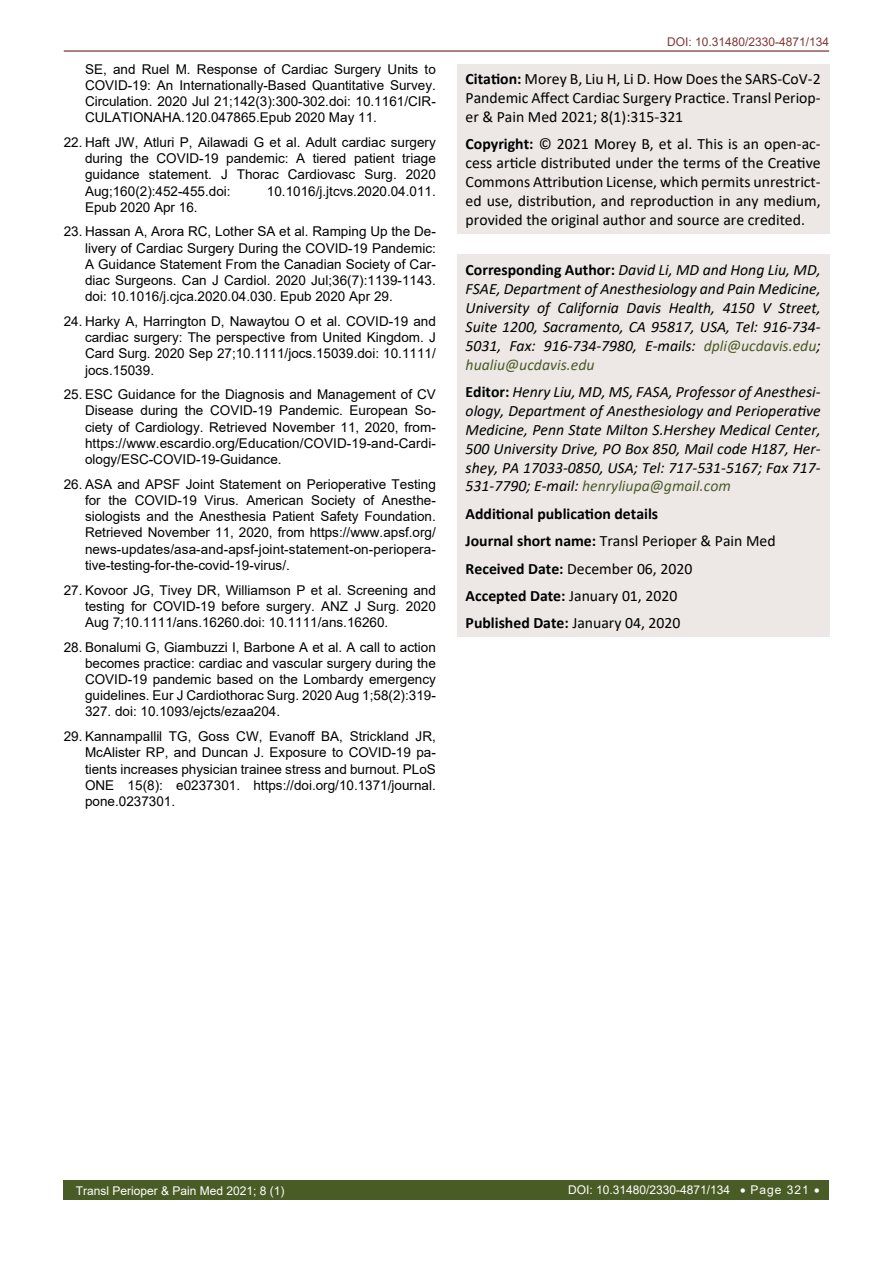
<style>
.page{position:relative;width:893px;height:1263px;background:#fff}
.page>*{position:absolute;margin:0;border:0;box-sizing:border-box;transform-origin:0 0}
.t1{font:italic 15.75px/18.9px "Calibri";color:#000;text-align:justify}
.t2{font:15.75px/18.9px "Calibri";color:#000;text-align:justify}
.t3{font:700 15.75px/27.5px "Calibri";color:#000}
.t4{font:13.5px/16.2px "Arial";color:#000;text-align:justify}
.t5{font:12px "Arial";color:#fff}
.t6{font:12px "Arial";color:#803836}
.s1{font-weight:700}
.s2{font-weight:700;font-style:normal}
.s3{color:#4a5c26}
.s4{color:#4c5e2a}
.s5{font-weight:400}
</style>
<div class="page">
<hr style="left:64px;top:50px;width:765px;height:2px;background:#803836">
<div style="left:64px;top:1180px;width:765px;height:19px;background:#4a5c26"></div>
<div style="left:457px;top:64px;width:372px;height:169px;background:#ede8e6"></div>
<div style="left:457px;top:255px;width:372px;height:382px;background:#ede8e6"></div>
<p class="t4" style="left:85px;top:61px;width:352px">SE, and Ruel M. Response of Cardiac Surgery Units to COVID-19: An Internationally-Based Quantitative Survey.<br>Circulation. 2020 Jul 21;142(3):300-302.doi: 10.1161/CIR-CULATIONAHA.120.047865.Epub 2020 May 11.</p>
<p class="t4" style="left:85px;top:134px;width:352px;text-indent:-21px">22. Haft JW, Atluri P, Ailawadi G et al. Adult cardiac surgery during the COVID-19 pandemic: A tiered patient triage guidance statement. J Thorac Cardiovasc Surg. 2020<br>Aug;160(2):452-455.doi:</p>
<p class="t4" style="left:267px;top:183px;width:170px">10.1016/j.jtcvs.2020.04.011.</p>
<p class="t4" style="left:85px;top:199px;width:114px">Epub 2020 Apr 16.</p>
<p class="t4" style="left:85px;top:223px;width:352px;text-indent:-21px">23. Hassan A, Arora RC, Lother SA et al. Ramping Up the De&shy;livery of Cardiac Surgery During the COVID-19 Pandemic:<br>A Guidance Statement From the Canadian Society of Car&shy;diac Surgeons. Can J Cardiol. 2020 Jul;36(7):1139-1143. doi: 10.1016/j.cjca.2020.04.030. Epub 2020 Apr 29.</p>
<p class="t4" style="left:85px;top:313px;width:352px;text-indent:-21px">24. Harky A, Harrington D, Nawaytou O et al. COVID-19 and cardiac surgery: The perspective from United Kingdom. J Card Surg. 2020 Sep 27;10.1111/jocs.15039.doi: 10.1111/ jocs.15039.</p>
<p class="t4" style="left:85px;top:386px;width:352px;text-indent:-21px">25. ESC Guidance for the Diagnosis and Management of CV Disease during the COVID-19 Pandemic. European So&shy;ciety of Cardiology. Retrieved November 11, 2020, from&shy;https://www.escardio.org/Education/COVID-19-and-Cardi&shy;ology/ESC-COVID-19-Guidance.</p>
<p class="t4" style="left:85px;top:476px;width:352px;text-indent:-21px">26. ASA and APSF Joint Statement on Perioperative Testing for the COVID-19 Virus. American Society of Anesthe&shy;siologists and the Anesthesia Patient Safety Foundation.<br>Retrieved November 11, 2020, from https://www.apsf.org/ news-updates/asa-and-apsf-joint-statement-on-periopera&shy;tive-testing-for-the-covid-19-virus/.</p>
<p class="t4" style="left:85px;top:582px;width:352px;text-indent:-21px">27. Kovoor JG, Tivey DR, Williamson P et al. Screening and testing for COVID-19 before surgery. ANZ J Surg. 2020<br>Aug 7;10.1111/ans.16260.doi: 10.1111/ans.16260.</p>
<p class="t4" style="left:85px;top:639px;width:352px;text-indent:-21px">28. Bonalumi G, Giambuzzi I, Barbone A et al. A call to action becomes practice: cardiac and vascular surgery during the COVID-19 pandemic based on the Lombardy emergency guidelines. Eur J Cardiothorac Surg. 2020 Aug 1;58(2):319- 327. doi: 10.1093/ejcts/ezaa204.</p>
<p class="t4" style="left:85px;top:728px;width:352px;text-indent:-21px">29. Kannampallil TG, Goss CW, Evanoff BA, Strickland JR, McAlister RP, and Duncan J. Exposure to COVID-19 pa&shy;tients increases physician trainee stress and burnout. PLoS ONE 15(8): e0237301. https://doi.org/10.1371/journal. pone.0237301.</p>
<p class="t6" style="left:667px;top:34px;width:164px">DOI: 10.31480/2330-4871/134</p>
<p class="t2" style="left:466px;top:69px;width:357px"><span class="s1">Citation:</span> Morey B, Liu H, Li D. How Does the SARS-CoV-2<br>Pandemic Affect Cardiac Surgery Practice. Transl Periop&shy;er &amp; Pain Med 2021; 8(1):315-321</p>
<p class="t2" style="left:466px;top:134px;width:357px"><span class="s1">Copyright:</span> © 2021 Morey B, et al. This is an open-ac&shy;cess article distributed under the terms of the Creative Commons Attribution License, which permits unrestrict&shy;ed use, distribution, and reproduction in any medium, provided the original author and source are credited.</p>
<p class="t1" style="left:466px;top:260px;width:357px"><span class="s2">Corresponding Author:</span> David Li, MD and Hong Liu, MD, FSAE, Department of Anesthesiology and Pain Medicine, University of California Davis Health, 4150 V Street, Suite 1200, Sacramento, CA 95817, USA, Tel: 916-734- 5031, Fax: 916-734-7980, E-mails: <span class="s3">dpli@ucdavis.edu</span>; <span class="s3">hualiu@ucdavis.edu</span></p>
<p class="t1" style="left:466px;top:382px;width:357px"><span class="s2">Editor:</span> Henry Liu, MD, MS, FASA, Professor of Anesthesi&shy;ology, Department of Anesthesiology and Perioperative Medicine, Penn State Milton S.Hershey Medical Center, 500 University Drive, PO Box 850, Mail code H187, Her&shy;shey, PA 17033-0850, USA; Tel: 717-531-5167; Fax 717- 531-7790; E-mail: <span class="s4">henryliupa@gmail.com</span></p>
<p class="t3" style="left:466px;top:500px;width:311px">Additional publication details<br>Journal short name: <span class="s5">Transl Perioper &amp; Pain Med </span>Received Date: <span class="s5">December 06, 2020<br></span>Accepted Date: <span class="s5">January 01, 2020<br></span>Published Date: <span class="s5">January 04, 2020</span></p>
<p class="t5" style="left:76px;top:1183px;width:210px">Transl Perioper &amp; Pain Med 2021; 8 (1)</p>
<p class="t5" style="left:568px;top:1181px;width:253px">DOI: 10.31480/2330-4871/134 • Page 321 •</p>
</div>
